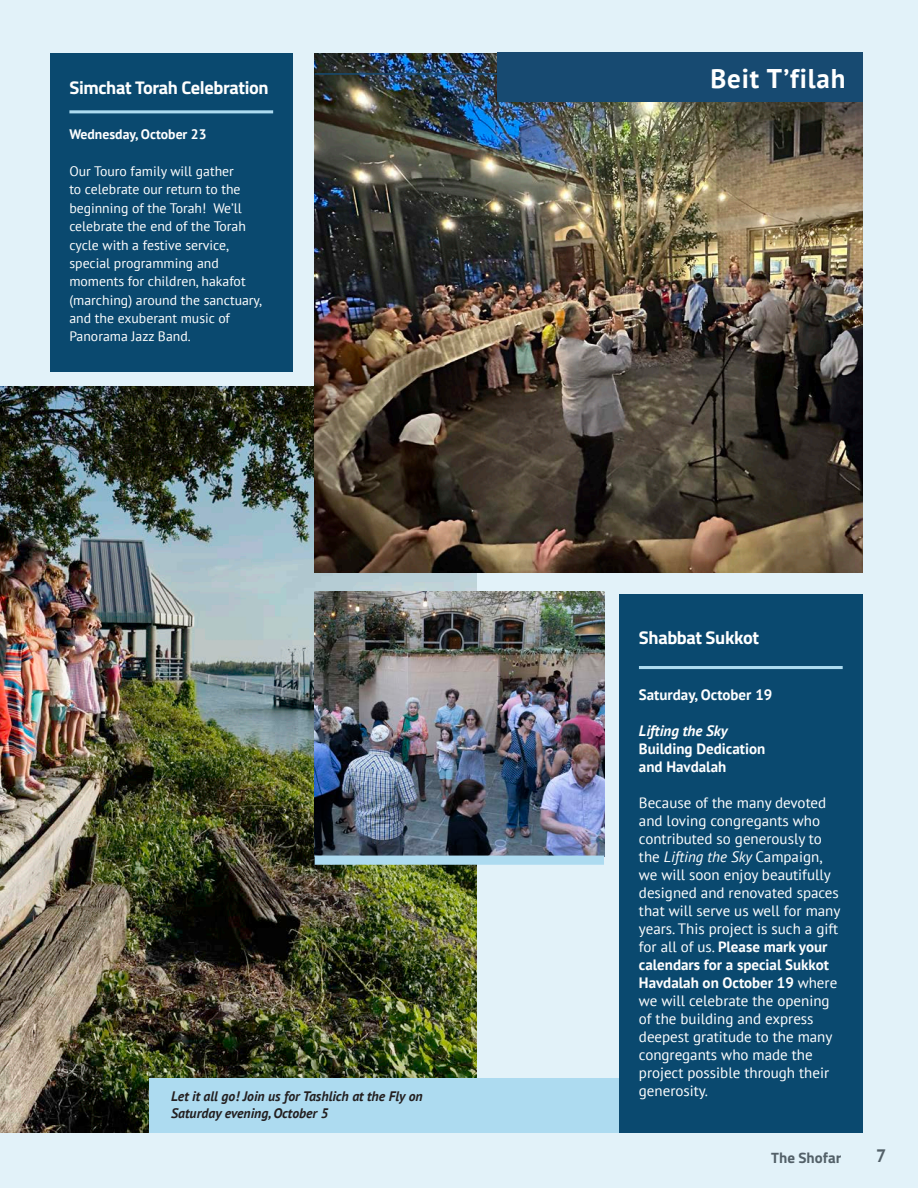
<style>
.page{position:relative;width:918px;height:1188px;background:#e2f2f9}
.page>*{position:absolute;margin:0;border:0;box-sizing:border-box;transform-origin:0 0}
.head{font:700 27px "PT Sans";letter-spacing:.03em;color:#fff}
.insert_your_title{font:700 18.3px "Titillium";letter-spacing:-.02em;color:#fff}
.t1{font:700 18px "PT Sans";color:#231f20}
.t2{font:15px/18px "PT Sans";color:#fff}
.t3{font:700 15px/18px "PT Sans";color:#fff}
.t4{font:700 15px "Titillium";color:#231f20}
.t5{font:13.8px/18.3px "PT Sans";color:#fff}
.narration{font:italic 700 13.8px/16.8px "PT Sans";color:#231f20}
.t6{font:700 13.8px "PT Sans";color:#fff}
.s1{font-style:italic}
.s2{font-weight:700}
</style>
<div class="page">
<div style="left:619px;top:594px;width:244px;height:539px;background:#0a496f"></div>
<img style="left:0;top:386px;width:477px;height:747px">
<div style="left:50px;top:53px;width:243px;height:319px;background:#0a496f"></div>
<img style="left:315px;top:53px;width:548px;height:520px">
<img style="left:315px;top:591px;width:289px;height:265px">
<div style="left:150px;top:1078px;width:469px;height:55px;background:#addbf0"></div>
<div style="left:315px;top:856px;width:289px;height:9px;background:#addbf0"></div>
<hr style="left:639px;top:666px;width:204px;height:3px;background:#addbf0">
<hr style="left:69px;top:110px;width:204px;height:3px;background:#addbf0">
<hr style="left:315px;top:73px;width:182px;height:2px;background:#174a71">
<div style="left:497px;top:53px;width:366px;height:49px;background:#174a71"></div>
<p class="insert_your_title" style="left:69px;top:74px;width:201px">Simchat Torah Celebration</p>
<p class="t6" style="left:69px;top:125px;width:139px">Wednesday, October 23</p>
<p class="t5" style="left:69px;top:162px;width:194px">Our Touro family will gather<br>to celebrate our return to the beginning of the Torah! We’ll celebrate the end of the Torah cycle with a festive service, special programming and moments for children, hakafot (marching) around the sanctuary, and the exuberant music of<br>Panorama Jazz Band.</p>
<p class="narration" style="left:171px;top:1088px;width:253px">Let it all go! Join us for Tashlich at the Fly on<br>Saturday evening, October 5</p>
<p class="head" style="left:710px;top:60px;width:136px">Beit T’filah</p>
<p class="insert_your_title" style="left:639px;top:623px;width:122px">Shabbat Sukkot</p>
<p class="t3" style="left:639px;top:686px;width:135px">Saturday, October 19</p>
<p class="t3" style="left:639px;top:722px;width:128px"><span class="s1">Lifting the Sky<br></span>Building Dedication and Havdalah</p>
<p class="t2" style="left:639px;top:793px;width:203px">Because of the many devoted and loving congregants who contributed so generously to the <span class="s1">Lifting the Sky</span> Campaign, we will soon enjoy beautifully designed and renovated spaces that will serve us well for many years. This project is such a gift for all of us. <span class="s2">Please mark your calendars for a special Sukkot<br>Havdalah on October 19</span> where we will celebrate the opening of the building and express deepest gratitude to the many congregants who made the project possible through their generosity.</p>
<p class="t4" style="left:771px;top:1147px;width:72px">The Shofar</p>
<p class="t1" style="left:876px;top:1143px;width:12px">7</p>
</div>
